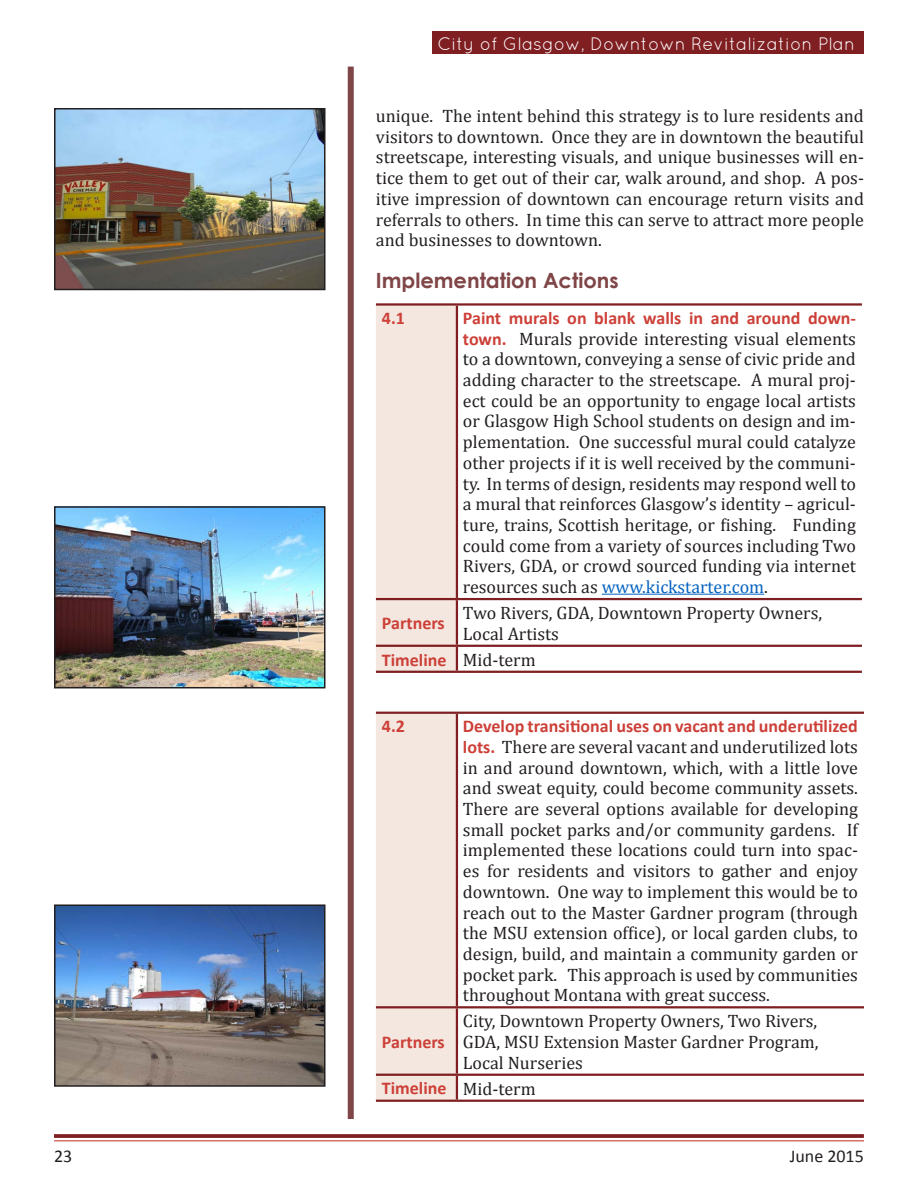
<style>
.page{position:relative;width:918px;height:1188px;background:#fff}
.page>*{position:absolute;margin:0;border:0;box-sizing:border-box;transform-origin:0 0}
.Heading_3{font:700 21px "Century Gothic";color:#7f4547}
.t1{font:18px/20.7px "Cambria";color:#231f20;text-align:justify}
.t2{font:18px "Quicksand";color:#fff}
.Heading_5{font:700 18px "Calibri";color:#cc4038}
.t3{font:18px "Calibri";color:#231f20}
.s1{font-family:"Calibri";font-weight:700;color:#cc4038}
.s2{color:#0563c1}
</style>
<div class="page">
<svg style="left:54px;top:1134px;width:810px;height:4px;background:#862c2f"></svg>
<hr style="left:54px;top:1140px;width:810px;height:1px;background:#cc4038">
<div style="left:432px;top:31px;width:432px;height:23px;background:#7f1f22"></div>
<div style="left:348px;top:67px;width:6px;height:1052px;background:#7f4547"></div>
<div style="left:376px;top:306px;width:80px;height:365px;background:#f4e7e0"></div>
<hr style="left:456px;top:306px;width:2px;height:292px;background:#7f1f22">
<hr style="left:456px;top:600px;width:2px;height:45px;background:#7f1f22">
<hr style="left:376px;top:303px;width:81px;height:3px;background:#7f1f22">
<hr style="left:457px;top:303px;width:405px;height:3px;background:#7f1f22">
<hr style="left:376px;top:598px;width:81px;height:2px;background:#7f1f22">
<hr style="left:457px;top:598px;width:405px;height:2px;background:#7f1f22">
<hr style="left:376px;top:645px;width:81px;height:2px;background:#7f1f22">
<hr style="left:457px;top:645px;width:405px;height:2px;background:#7f1f22">
<hr style="left:376px;top:671px;width:81px;height:2px;background:#7f1f22">
<hr style="left:457px;top:671px;width:405px;height:2px;background:#7f1f22">
<hr style="left:456px;top:647px;width:2px;height:24px;background:#7f1f22">
<hr style="left:602px;top:594px;width:162px;height:1px;background:#0563c1">
<div style="left:376px;top:714px;width:80px;height:386px;background:#f4e7e0"></div>
<hr style="left:456px;top:714px;width:2px;height:292px;background:#7f1f22">
<hr style="left:456px;top:1008px;width:2px;height:66px;background:#7f1f22">
<hr style="left:376px;top:712px;width:81px;height:2px;background:#7f1f22">
<hr style="left:457px;top:712px;width:407px;height:2px;background:#7f1f22">
<hr style="left:376px;top:1006px;width:81px;height:2px;background:#7f1f22">
<hr style="left:457px;top:1006px;width:407px;height:2px;background:#7f1f22">
<hr style="left:376px;top:1074px;width:81px;height:2px;background:#7f1f22">
<hr style="left:457px;top:1074px;width:407px;height:2px;background:#7f1f22">
<hr style="left:376px;top:1100px;width:81px;height:2px;background:#7f1f22">
<hr style="left:457px;top:1100px;width:407px;height:2px;background:#7f1f22">
<hr style="left:456px;top:1076px;width:2px;height:24px;background:#7f1f22">
<img style="left:57px;top:509px;width:266px;height:176px">
<div style="left:54px;top:506px;width:272px;height:182px;border:2px solid #231f20"></div>
<img style="left:57px;top:111px;width:266px;height:176px">
<div style="left:54px;top:108px;width:272px;height:182px;border:2px solid #231f20"></div>
<img style="left:57px;top:907px;width:266px;height:177px">
<div style="left:54px;top:904px;width:272px;height:183px;border:2px solid #231f20"></div>
<p class="t2" style="left:438px;top:33px;width:419px">City of Glasgow, Downtown Revitalization Plan</p>
<p class="t1" style="left:376px;top:105px;width:490px">unique. The intent behind this strategy is to lure residents and visitors to downtown. Once they are in downtown the beautiful streetscape, interesting visuals, and unique businesses will en&shy;tice them to get out of their car, walk around, and shop. A pos&shy;itive impression of downtown can encourage return visits and referrals to others. In time this can serve to attract more people and businesses to downtown.</p>
<p class="Heading_3" style="left:376px;top:265px;width:244px">Implementation Actions</p>
<p class="Heading_5" style="left:382px;top:305px;width:25px">4.1</p>
<p class="t1" style="left:463px;top:307px;width:395px"><span class="s1">Paint murals on blank walls in and around down&shy;town.</span> Murals provide interesting visual elements to a downtown, conveying a sense of civic pride and adding character to the streetscape. A mural proj&shy;ect could be an opportunity to engage local artists or Glasgow High School students on design and im&shy;plementation. One successful mural could catalyze other projects if it is well received by the communi&shy;ty. In terms of design, residents may respond well to a mural that reinforces Glasgow’s identity – agricul&shy;ture, trains, Scottish heritage, or fishing. Funding could come from a variety of sources including Two Rivers, GDA, or crowd sourced funding via internet resources such as <span class="s2">www.kickstarter.com</span>.</p>
<p class="Heading_5" style="left:382px;top:610px;width:64px">Partners</p>
<p class="t1" style="left:463px;top:603px;width:361px">Two Rivers, GDA, Downtown Property Owners,<br>Local Artists</p>
<p class="Heading_5" style="left:382px;top:647px;width:66px">Timeline</p>
<p class="t1" style="left:463px;top:649px;width:74px">Mid-term</p>
<p class="Heading_5" style="left:382px;top:714px;width:25px">4.2</p>
<p class="t1" style="left:463px;top:716px;width:397px"><span class="s1">Develop transitional uses on vacant and underutilized lots.</span> There are several vacant and underutilized lots in and around downtown, which, with a little love and sweat equity, could become community assets.<br>There are several options available for developing small pocket parks and/or community gardens. If implemented these locations could turn into spac&shy;es for residents and visitors to gather and enjoy downtown. One way to implement this would be to reach out to the Master Gardner program (through the MSU extension office), or local garden clubs, to design, build, and maintain a community garden or pocket park. This approach is used by communities throughout Montana with great success.</p>
<p class="Heading_5" style="left:382px;top:1029px;width:64px">Partners</p>
<p class="t1" style="left:463px;top:1011px;width:357px">City, Downtown Property Owners, Two Rivers, GDA, MSU Extension Master Gardner Program, Local Nurseries</p>
<p class="Heading_5" style="left:382px;top:1076px;width:66px">Timeline</p>
<p class="t1" style="left:463px;top:1078px;width:74px">Mid-term</p>
<p class="t3" style="left:54px;top:1143px;width:20px">23</p>
<p class="t3" style="left:790px;top:1143px;width:76px">June 2015</p>
</div>
